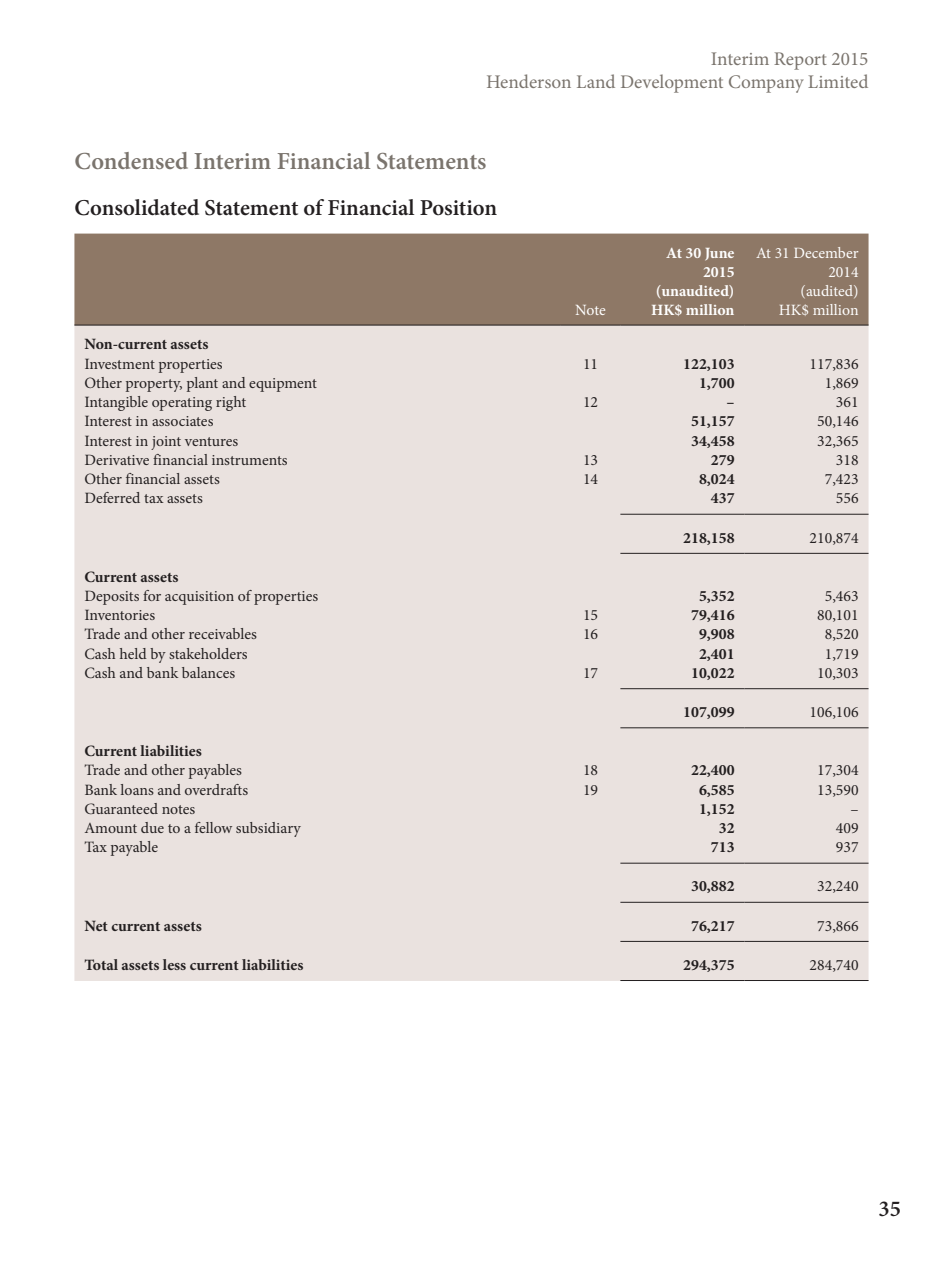
<style>
.page{position:relative;width:943px;height:1265px;background:#fff}
.page>*{position:absolute;margin:0;border:0;box-sizing:border-box;transform-origin:0 0}
.t1{font:600 24.5px "Minion Pro";color:#7a746d}
.t2{font:600 22.75px "Minion Pro";color:#231f20}
.t3{font:19.25px/22.8px "Minion Pro";color:#7a746d;text-align:right}
.t4{font:15.75px "Minion Pro";color:#231f20}
.t5{font:700 15.75px "Minion Pro";color:#231f20}
.t6{font:15.75px "Minion Pro";color:#fff}
.t7{font:700 15.75px "Minion Pro";color:#fff}
</style>
<div class="page">
<div style="left:74px;top:234px;width:794px;height:91px;background:#8e7866"></div>
<div style="left:74px;top:326px;width:794px;height:655px;background:#eae2df"></div>
<hr style="left:74px;top:325px;width:487px;height:1px;background:#231f20">
<hr style="left:561px;top:325px;width:59px;height:1px;background:#231f20">
<hr style="left:620px;top:325px;width:124px;height:1px;background:#231f20">
<hr style="left:744px;top:325px;width:124px;height:1px;background:#231f20">
<hr style="left:620px;top:514px;width:124px;height:1px;background:#231f20">
<hr style="left:744px;top:514px;width:124px;height:1px;background:#231f20">
<hr style="left:620px;top:553px;width:124px;height:1px;background:#231f20">
<hr style="left:744px;top:553px;width:124px;height:1px;background:#231f20">
<hr style="left:620px;top:688px;width:124px;height:1px;background:#231f20">
<hr style="left:744px;top:688px;width:124px;height:1px;background:#231f20">
<hr style="left:620px;top:727px;width:124px;height:1px;background:#231f20">
<hr style="left:744px;top:727px;width:124px;height:1px;background:#231f20">
<hr style="left:620px;top:863px;width:124px;height:1px;background:#231f20">
<hr style="left:744px;top:863px;width:124px;height:1px;background:#231f20">
<hr style="left:620px;top:902px;width:124px;height:1px;background:#231f20">
<hr style="left:744px;top:902px;width:124px;height:1px;background:#231f20">
<hr style="left:620px;top:941px;width:124px;height:1px;background:#231f20">
<hr style="left:744px;top:941px;width:124px;height:1px;background:#231f20">
<hr style="left:620px;top:980px;width:124px;height:1px;background:#231f20">
<hr style="left:744px;top:980px;width:124px;height:1px;background:#231f20">
<p class="t3" style="left:486px;top:48px;width:384px">Interim Report 2015<br>Henderson Land Development Company Limited</p>
<h1 class="t1" style="left:74px;top:144px;width:413px">Condensed Interim Financial Statements</h1>
<h2 class="t2" style="left:74px;top:192px;width:424px">Consolidated Statement of Financial Position</h2>
<p class="t7" style="left:666px;top:241px;width:70px">At 30 June</p>
<p class="t6" style="left:756px;top:242px;width:104px">At 31 December</p>
<p class="t7" style="left:703px;top:261px;width:33px">2015</p>
<p class="t6" style="left:828px;top:261px;width:32px">2014</p>
<p class="t7" style="left:655px;top:280px;width:80px">(unaudited)</p>
<p class="t6" style="left:800px;top:280px;width:60px">(audited)</p>
<p class="t6" style="left:575px;top:300px;width:32px">Note</p>
<p class="t7" style="left:651px;top:299px;width:85px">HK$ million</p>
<p class="t6" style="left:778px;top:300px;width:81px">HK$ million</p>
<p class="t5" style="left:84px;top:333px;width:126px">Non-current assets</p>
<p class="t4" style="left:84px;top:353px;width:140px">Investment properties</p>
<p class="t4" style="left:583px;top:353px;width:17px">11</p>
<p class="t5" style="left:683px;top:353px;width:53px">122,103</p>
<p class="t4" style="left:809px;top:353px;width:50px">117,836</p>
<p class="t4" style="left:84px;top:372px;width:234px">Other property, plant and equipment</p>
<p class="t5" style="left:699px;top:372px;width:37px">1,700</p>
<p class="t4" style="left:824px;top:372px;width:35px">1,869</p>
<p class="t4" style="left:84px;top:392px;width:163px">Intangible operating right</p>
<p class="t4" style="left:583px;top:392px;width:17px">12</p>
<p class="t5" style="left:726px;top:391px;width:10px">–</p>
<p class="t4" style="left:836px;top:392px;width:24px">361</p>
<p class="t4" style="left:84px;top:411px;width:131px">Interest in associates</p>
<p class="t5" style="left:691px;top:410px;width:45px">51,157</p>
<p class="t4" style="left:817px;top:411px;width:43px">50,146</p>
<p class="t4" style="left:84px;top:430px;width:155px">Interest in joint ventures</p>
<p class="t5" style="left:691px;top:430px;width:45px">34,458</p>
<p class="t4" style="left:817px;top:430px;width:43px">32,365</p>
<p class="t4" style="left:84px;top:449px;width:205px">Derivative financial instruments</p>
<p class="t4" style="left:583px;top:449px;width:17px">13</p>
<p class="t5" style="left:711px;top:449px;width:25px">279</p>
<p class="t4" style="left:836px;top:449px;width:24px">318</p>
<p class="t4" style="left:84px;top:469px;width:137px">Other financial assets</p>
<p class="t4" style="left:583px;top:469px;width:17px">14</p>
<p class="t5" style="left:699px;top:468px;width:37px">8,024</p>
<p class="t4" style="left:824px;top:469px;width:35px">7,423</p>
<p class="t4" style="left:84px;top:488px;width:120px">Deferred tax assets</p>
<p class="t5" style="left:711px;top:487px;width:25px">437</p>
<p class="t4" style="left:836px;top:488px;width:24px">556</p>
<p class="t5" style="left:683px;top:526px;width:53px">218,158</p>
<p class="t4" style="left:809px;top:527px;width:50px">210,874</p>
<p class="t5" style="left:84px;top:566px;width:96px">Current assets</p>
<p class="t4" style="left:84px;top:585px;width:235px">Deposits for acquisition of properties</p>
<p class="t5" style="left:699px;top:585px;width:37px">5,352</p>
<p class="t4" style="left:824px;top:585px;width:35px">5,463</p>
<p class="t4" style="left:84px;top:605px;width:72px">Inventories</p>
<p class="t4" style="left:583px;top:605px;width:17px">15</p>
<p class="t5" style="left:691px;top:604px;width:45px">79,416</p>
<p class="t4" style="left:817px;top:605px;width:43px">80,101</p>
<p class="t4" style="left:84px;top:624px;width:174px">Trade and other receivables</p>
<p class="t4" style="left:583px;top:624px;width:17px">16</p>
<p class="t5" style="left:699px;top:623px;width:37px">9,908</p>
<p class="t4" style="left:824px;top:624px;width:35px">8,520</p>
<p class="t4" style="left:84px;top:643px;width:165px">Cash held by stakeholders</p>
<p class="t5" style="left:699px;top:642px;width:37px">2,401</p>
<p class="t4" style="left:824px;top:643px;width:35px">1,719</p>
<p class="t4" style="left:84px;top:662px;width:152px">Cash and bank balances</p>
<p class="t4" style="left:583px;top:662px;width:17px">17</p>
<p class="t5" style="left:691px;top:662px;width:45px">10,022</p>
<p class="t4" style="left:817px;top:662px;width:43px">10,303</p>
<p class="t5" style="left:683px;top:701px;width:53px">107,099</p>
<p class="t4" style="left:809px;top:701px;width:50px">106,106</p>
<p class="t5" style="left:84px;top:740px;width:119px">Current liabilities</p>
<p class="t4" style="left:84px;top:760px;width:159px">Trade and other payables</p>
<p class="t4" style="left:583px;top:760px;width:17px">18</p>
<p class="t5" style="left:691px;top:759px;width:45px">22,400</p>
<p class="t4" style="left:817px;top:760px;width:43px">17,304</p>
<p class="t4" style="left:84px;top:779px;width:165px">Bank loans and overdrafts</p>
<p class="t4" style="left:583px;top:779px;width:17px">19</p>
<p class="t5" style="left:699px;top:778px;width:37px">6,585</p>
<p class="t4" style="left:817px;top:779px;width:43px">13,590</p>
<p class="t4" style="left:84px;top:798px;width:112px">Guaranteed notes</p>
<p class="t5" style="left:699px;top:798px;width:37px">1,152</p>
<p class="t4" style="left:850px;top:798px;width:10px">–</p>
<p class="t4" style="left:84px;top:818px;width:218px">Amount due to a fellow subsidiary</p>
<p class="t5" style="left:718px;top:817px;width:17px">32</p>
<p class="t4" style="left:836px;top:818px;width:24px">409</p>
<p class="t4" style="left:84px;top:837px;width:75px">Tax payable</p>
<p class="t5" style="left:711px;top:836px;width:25px">713</p>
<p class="t4" style="left:836px;top:837px;width:24px">937</p>
<p class="t5" style="left:691px;top:875px;width:45px">30,882</p>
<p class="t4" style="left:817px;top:876px;width:43px">32,240</p>
<p class="t5" style="left:84px;top:914px;width:119px">Net current assets</p>
<p class="t5" style="left:691px;top:914px;width:45px">76,217</p>
<p class="t4" style="left:817px;top:915px;width:43px">73,866</p>
<p class="t5" style="left:84px;top:954px;width:220px">Total assets less current liabilities</p>
<p class="t5" style="left:683px;top:954px;width:53px">294,375</p>
<p class="t4" style="left:809px;top:954px;width:50px">284,740</p>
<h2 class="t2" style="left:878px;top:1193px;width:24px">35</h2>
</div>
